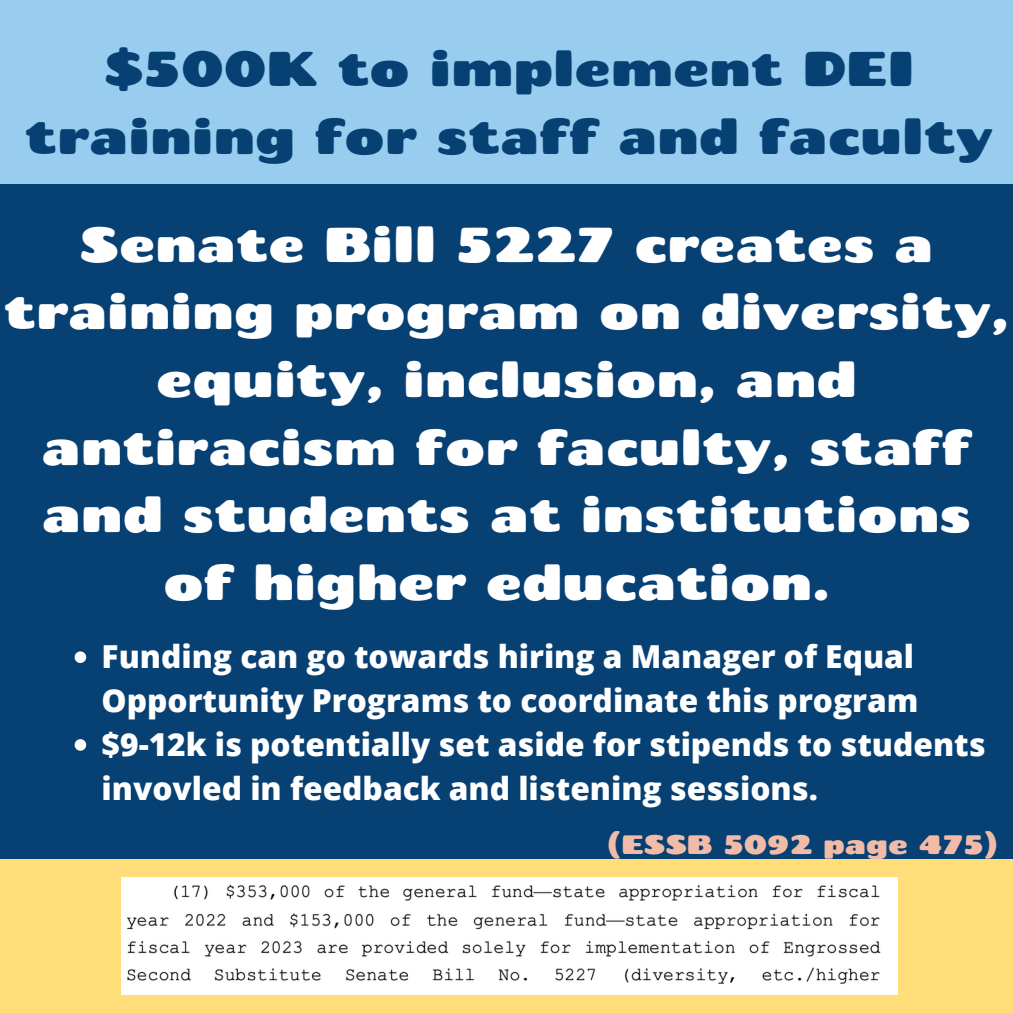
<style>
.page{position:relative;width:1013px;height:1013px;background:#fff}
.page>*{position:absolute;margin:0;border:0;box-sizing:border-box;transform-origin:0 0}
.t1{font:48.75px/67.5px "Chango";color:#fff;text-align:center}
.t2{font:48.75px/67.5px "Chango";color:#074073;text-align:center}
.t3{font:800 31.62px/43.9px "Open Sans";color:#fff}
.t4{font:26.62px "Chango";color:#f2bba7}
</style>
<div class="page">
<div style="left:0;top:0;width:1012px;height:1012px;background:#074073"></div>
<div style="left:0;top:0;width:1012px;height:184px;background:#99cdef"></div>
<div style="left:0;top:859px;width:1012px;height:153px;background:#ffdd78"></div>
<img style="left:121px;top:877px;width:776px;height:117px">
<svg style="left:75px;top:651px;width:11px;height:12px"></svg>
<svg style="left:75px;top:739px;width:11px;height:11px"></svg>
<p class="t2" style="left:25px;top:34px;width:969px">$500K to implement DEI training for staff and faculty</p>
<p class="t1" style="left:4px;top:209px;width:1006px">Senate Bill 5227 creates a training program on diversity, equity, inclusion, and antiracism for faculty, staff and students at institutions of higher education.</p>
<p class="t3" style="left:102px;top:634px;width:818px">Funding can go towards hiring a Manager of Equal<br>Opportunity Programs to coordinate this program</p>
<p class="t3" style="left:102px;top:722px;width:885px">$9-12k is potentially set aside for stipends to students invovled in feedback and listening sessions.</p>
<p class="t4" style="left:607px;top:827px;width:392px">(ESSB 5092 page 475)</p>
</div>
